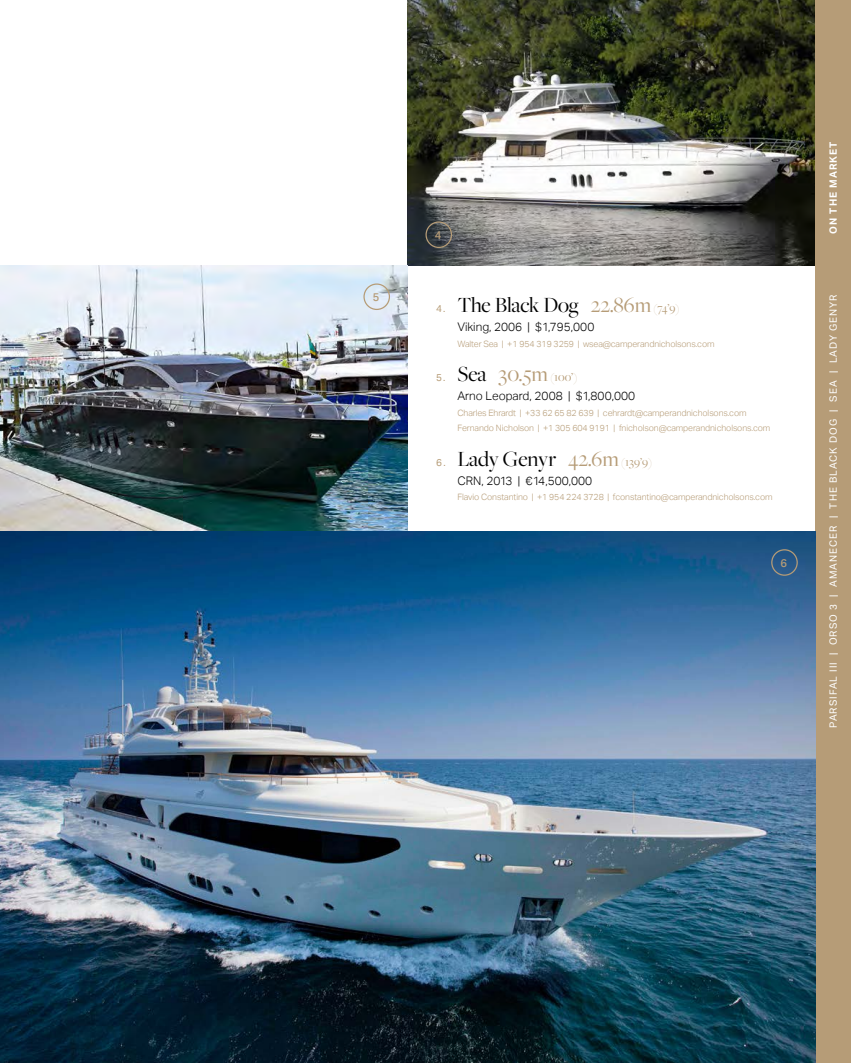
<style>
.page{position:relative;width:851px;height:1063px;background:#fff}
.page>*{position:absolute;margin:0;border:0;box-sizing:border-box;transform-origin:0 0}
.t1{font:22.5px "Freight Big Pro";letter-spacing:-.01em;color:#000}
.t2{font:12.5px "Freight Big Pro";color:#b69c77}
.t3{font:300 11.88px "Aktiv Grotesk";color:#000}
.t4{font:500 11.25px "Aktiv Grotesk";color:#b69c77}
.t5{font:10px "Aktiv Grotesk";letter-spacing:.1em;color:#fff}
.t6{font:700 10px "Aktiv Grotesk";letter-spacing:.1em;color:#fff}
.t7{font:10px "Aktiv Grotesk";color:#b69c77}
.t8{font:300 8.75px/15.6px "Aktiv Grotesk";letter-spacing:-.01em;color:#b69c77}
.s1{color:#b69c77}
.s2{font-size:12.5px;color:#b69c77}
.s3{font-size:22.5px;color:#000}
.s4{font-size:22.5px}
</style>
<div class="page">
<img style="left:407px;top:0;width:408px;height:266px">
<div style="left:815px;top:0;width:35px;height:1063px;background:#b69c77"></div>
<div style="left:425px;top:221px;width:27px;height:27px;border:1px solid #b69c77;border-radius:50%"></div>
<img style="left:0;top:266px;width:407px;height:265px">
<div style="left:363px;top:283px;width:27px;height:27px;border:1px solid #b69c77;border-radius:50%"></div>
<img style="left:0;top:531px;width:815px;height:532px">
<div style="left:771px;top:549px;width:26px;height:27px;border:1px solid #b69c77;border-radius:50%"></div>
<p class="t4" style="left:372px;top:290px;width:8px">5</p>
<p class="t4" style="left:434px;top:228px;width:8px">4</p>
<p class="t7" style="left:436px;top:303px;width:11px">4.</p>
<h1 class="t1" style="left:457px;top:290px;width:223px">The Black Dog <span class="s1">22.86m</span> <span class="s2">(74’9)</span></h1>
<h3 class="t3" style="left:457px;top:320px;width:138px">Viking, 2006 | $1,795,000</h3>
<p class="t8" style="left:457px;top:336px;width:258px">Walter Sea | +1 954 319 3259 | wsea@camperandnicholsons.com</p>
<p class="t7" style="left:436px;top:372px;width:11px">5.</p>
<h2 class="t2" style="left:457px;top:369px;width:121px"><span class="s3">Sea</span> <span class="s4">30.5m</span> (100’)</h2>
<h3 class="t3" style="left:457px;top:389px;width:179px">Arno Leopard, 2008 | $1,800,000</h3>
<p class="t8" style="left:457px;top:405px;width:314px">Charles Ehrardt | +33 62 65 82 639 | cehrardt@camperandnicholsons.com<br>Fernando Nicholson | +1 305 604 9191 | fnicholson@camperandnicholsons.com</p>
<p class="t7" style="left:436px;top:456px;width:11px">6.</p>
<h1 class="t1" style="left:457px;top:444px;width:196px">Lady Genyr <span class="s1">42.6m</span> <span class="s2">(139’9)</span></h1>
<h3 class="t3" style="left:457px;top:474px;width:136px">CRN, 2013 | €14,500,000</h3>
<p class="t8" style="left:457px;top:489px;width:316px">Flavio Constantino | +1 954 224 3728 | fconstantino@camperandnicholsons.com</p>
<p class="t4" style="left:780px;top:556px;width:8px">6</p>
<p class="t6" style="left:827px;top:234px;width:94px;rotate:-90deg">ON THE MARKET</p>
<p class="t5" style="left:827px;top:728px;width:435px;rotate:-90deg">PARSIFAL III | ORSO 3 | AMANECER | THE BLACK DOG | SEA | LADY GENYR</p>
</div>
